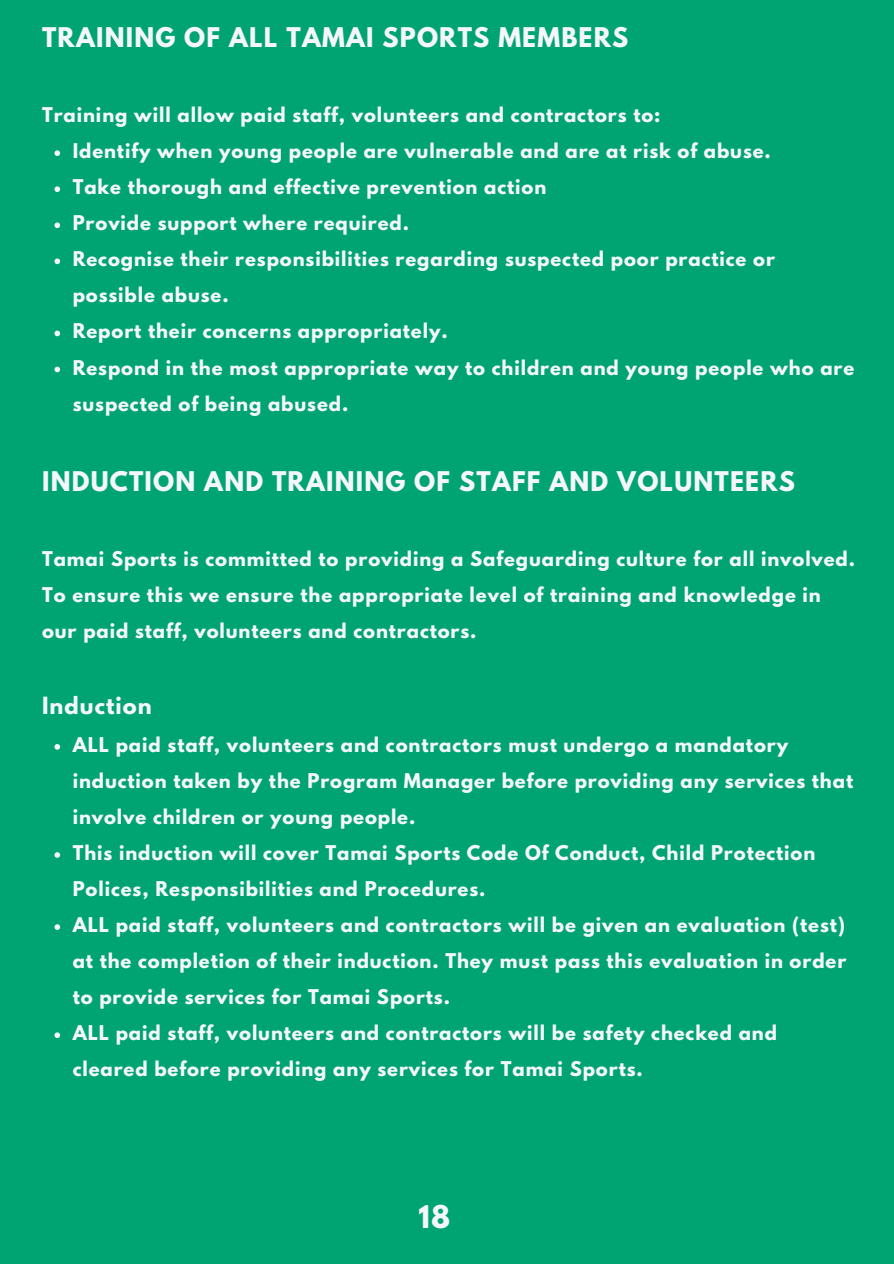
<style>
.page{position:relative;width:894px;height:1264px;background:#fff}
.page>*{position:absolute;margin:0;border:0;box-sizing:border-box;transform-origin:0 0}
.t1{font:700 27.75px "League Spartan";color:#f4f6fc}
.t2{font:700 24px "League Spartan";letter-spacing:.05em;color:#f4f6fc}
.t3{font:700 21px "League Spartan";letter-spacing:.05em;color:#f4f6fc}
.t4{font:700 18px/36px "League Spartan";letter-spacing:.05em;color:#f4f6fc}
</style>
<div class="page">
<div style="left:0;top:0;width:893px;height:1263px;background:#00a473"></div>
<svg style="left:54px;top:150px;width:6px;height:6px"></svg>
<svg style="left:54px;top:186px;width:6px;height:6px"></svg>
<svg style="left:54px;top:222px;width:6px;height:6px"></svg>
<svg style="left:54px;top:258px;width:6px;height:6px"></svg>
<svg style="left:54px;top:330px;width:6px;height:6px"></svg>
<svg style="left:54px;top:366px;width:6px;height:6px"></svg>
<svg style="left:54px;top:744px;width:6px;height:5px"></svg>
<svg style="left:54px;top:852px;width:6px;height:5px"></svg>
<svg style="left:54px;top:924px;width:6px;height:5px"></svg>
<svg style="left:54px;top:1032px;width:6px;height:6px"></svg>
<h2 class="t2" style="left:42px;top:25px;width:587px">TRAINING OF ALL TAMAI SPORTS MEMBERS</h2>
<p class="t4" style="left:42px;top:99px;width:619px">Training will allow paid staff, volunteers and contractors to:</p>
<p class="t4" style="left:73px;top:135px;width:782px">Identify when young people are vulnerable and are at risk of abuse.<br>Take thorough and effective prevention action<br>Provide support where required.<br>Recognise their responsibilities regarding suspected poor practice or possible abuse.<br>Report their concerns appropriately.<br>Respond in the most appropriate way to children and young people who are suspected of being abused.</p>
<h2 class="t2" style="left:42px;top:469px;width:754px">INDUCTION AND TRAINING OF STAFF AND VOLUNTEERS</h2>
<p class="t4" style="left:42px;top:543px;width:814px">Tamai Sports is committed to providing a Safeguarding culture for all involved.<br>To ensure this we ensure the appropriate level of training and knowledge in our paid staff, volunteers and contractors.</p>
<p class="t3" style="left:42px;top:694px;width:111px">Induction</p>
<p class="t4" style="left:73px;top:729px;width:781px">ALL paid staff, volunteers and contractors must undergo a mandatory induction taken by the Program Manager before providing any services that involve children or young people.<br>This induction will cover Tamai Sports Code Of Conduct, Child Protection Polices, Responsibilities and Procedures.<br>ALL paid staff, volunteers and contractors will be given an evaluation (test) at the completion of their induction. They must pass this evaluation in order to provide services for Tamai Sports.<br>ALL paid staff, volunteers and contractors will be safety checked and cleared before providing any services for Tamai Sports.</p>
<h1 class="t1" style="left:418px;top:1203px;width:33px">18</h1>
</div>
